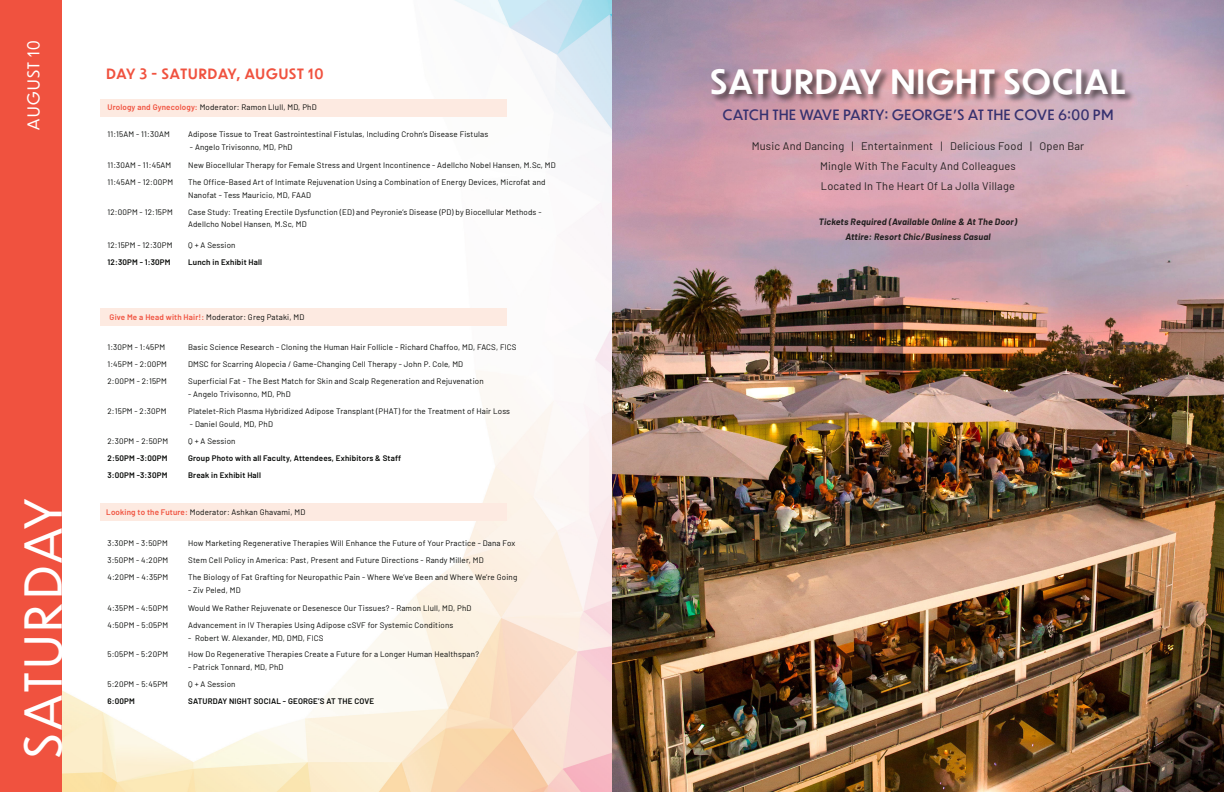
<style>
.page{position:relative;width:1224px;height:792px;background:#fff}
.page>*{position:absolute;margin:0;border:0;box-sizing:border-box;transform-origin:0 0}
.t1{font:50px "Dunbar Low";letter-spacing:.09em;color:#fff}
.t2{font:500 33px "Dunbar Tall";letter-spacing:.05em;color:#fff}
.t3{font:16px "Dunbar Tall";letter-spacing:.095em;color:#fff}
.t4{font:14px "Dunbar Low";letter-spacing:.05em;color:#36316f}
.t5{font:500 14px "Dunbar Tall";letter-spacing:.07em;color:#f0523f}
.t6{font:11px "Barlow";letter-spacing:.02em;color:#231f20}
.t7{font:italic 700 9px "Barlow";letter-spacing:.02em;color:#231f20}
.t8{font:8px/13px "Barlow";letter-spacing:.02em;color:#050705}
.t9{font:600 8px "Barlow";letter-spacing:.02em;color:#050705}
.s1{font-weight:600;color:#f0523f}
</style>
<div class="page">
<img style="left:62px;top:0;width:1162px;height:792px">
<div style="left:0;top:0;width:62px;height:792px;background:#f0523f"></div>
<div style="left:711px;top:67px;width:424px;height:37px;background:#231f20;opacity:.75"></div>
<div style="left:100px;top:99px;width:407px;height:18px;background:#fdeae1"></div>
<div style="left:100px;top:308px;width:407px;height:17px;background:#fdeae1"></div>
<div style="left:100px;top:503px;width:407px;height:18px;background:#fdeae1"></div>
<p class="t3" style="left:22px;top:130px;width:91px;rotate:-90deg">AUGUST 10</p>
<p class="t1" style="left:7px;top:758px;width:261px;rotate:-90deg">SATURDAY</p>
<p class="t5" style="left:106px;top:63px;width:219px">DAY 3 - SATURDAY, AUGUST 10</p>
<p class="t8" style="left:107px;top:100px;width:211px"><span class="s1">Urology and Gynecology:</span> Moderator: Ramon Llull, MD, PhD</p>
<p class="t8" style="left:107px;top:127px;width:64px">11:15AM - 11:30AM</p>
<p class="t8" style="left:107px;top:158px;width:65px">11:30AM - 11:45AM</p>
<p class="t8" style="left:107px;top:175px;width:67px">11:45AM - 12:00PM</p>
<p class="t8" style="left:107px;top:205px;width:67px">12:00PM - 12:15PM</p>
<p class="t8" style="left:107px;top:238px;width:66px">12:15PM - 12:30PM</p>
<p class="t9" style="left:107px;top:256px;width:65px">12:30PM - 1:30PM</p>
<p class="t8" style="left:188px;top:127px;width:302px">Adipose Tissue to Treat Gastrointestinal Fistulas, Including Crohn’s Disease Fistulas</p>
<p class="t8" style="left:190px;top:140px;width:104px">- Angelo Trivisonno, MD, PhD</p>
<p class="t8" style="left:188px;top:158px;width:369px">New Biocellular Therapy for Female Stress and Urgent Incontinence - Adellcho Nobel Hansen, M.Sc, MD</p>
<p class="t8" style="left:188px;top:175px;width:359px">The Office-Based Art of Intimate Rejuvenation Using a Combination of Energy Devices, Microfat and<br>Nanofat - Tess Mauricio, MD, FAAD</p>
<p class="t8" style="left:188px;top:205px;width:355px;line-height:12px">Case Study: Treating Erectile Dysfunction (ED) and Peyronie’s Disease (PD) by Biocellular Methods -<br>Adellcho Nobel Hansen, M.Sc, MD</p>
<p class="t8" style="left:188px;top:238px;width:49px">Q + A Session</p>
<p class="t9" style="left:188px;top:256px;width:76px">Lunch in Exhibit Hall</p>
<p class="t8" style="left:110px;top:310px;width:196px"><span class="s1">Give Me a Head with Hair!:</span> Moderator: Greg Pataki, MD</p>
<p class="t8" style="left:107px;top:340px;width:59px">1:30PM - 1:45PM</p>
<p class="t8" style="left:107px;top:357px;width:61px">1:45PM - 2:00PM</p>
<p class="t8" style="left:107px;top:374px;width:61px">2:00PM - 2:15PM</p>
<p class="t8" style="left:107px;top:404px;width:61px">2:15PM - 2:30PM</p>
<p class="t8" style="left:107px;top:434px;width:62px">2:30PM - 2:50PM</p>
<p class="t9" style="left:107px;top:452px;width:62px">2:50PM -3:00PM</p>
<p class="t9" style="left:107px;top:469px;width:61px">3:00PM -3:30PM</p>
<p class="t8" style="left:188px;top:340px;width:330px">Basic Science Research - Cloning the Human Hair Follicle - Richard Chaffoo, MD, FACS, FICS</p>
<p class="t8" style="left:188px;top:357px;width:276px">DMSC for Scarring Alopecia / Game-Changing Cell Therapy - John P. Cole, MD</p>
<p class="t8" style="left:188px;top:374px;width:297px">Superficial Fat - The Best Match for Skin and Scalp Regeneration and Rejuvenation</p>
<p class="t8" style="left:188px;top:387px;width:104px">- Angelo Trivisonno, MD, PhD</p>
<p class="t8" style="left:188px;top:404px;width:323px">Platelet-Rich Plasma Hybridized Adipose Transplant (PHAT) for the Treatment of Hair Loss</p>
<p class="t8" style="left:190px;top:417px;width:85px">- Daniel Gould, MD, PhD</p>
<p class="t8" style="left:188px;top:434px;width:49px">Q + A Session</p>
<p class="t9" style="left:188px;top:452px;width:215px">Group Photo with all Faculty, Attendees, Exhibitors &amp; Staff</p>
<p class="t9" style="left:188px;top:469px;width:74px">Break in Exhibit Hall</p>
<p class="t8" style="left:106px;top:505px;width:201px"><span class="s1">Looking to the Future:</span> Moderator: Ashkan Ghavami, MD</p>
<p class="t8" style="left:107px;top:536px;width:62px">3:30PM - 3:50PM</p>
<p class="t8" style="left:107px;top:553px;width:62px">3:50PM - 4:20PM</p>
<p class="t8" style="left:107px;top:570px;width:62px">4:20PM - 4:35PM</p>
<p class="t8" style="left:107px;top:601px;width:62px">4:35PM - 4:50PM</p>
<p class="t8" style="left:107px;top:618px;width:62px">4:50PM - 5:05PM</p>
<p class="t8" style="left:107px;top:647px;width:62px">5:05PM - 5:20PM</p>
<p class="t8" style="left:107px;top:677px;width:62px">5:20PM - 5:45PM</p>
<p class="t9" style="left:107px;top:695px;width:29px">6:00PM</p>
<p class="t8" style="left:188px;top:536px;width:329px">How Marketing Regenerative Therapies Will Enhance the Future of Your Practice - Dana Fox</p>
<p class="t8" style="left:188px;top:553px;width:297px">Stem Cell Policy in America: Past, Present and Future Directions - Randy Miller, MD</p>
<p class="t8" style="left:188px;top:570px;width:331px">The Biology of Fat Grafting for Neuropathic Pain - Where We’ve Been and Where We’re Going</p>
<p class="t8" style="left:188px;top:583px;width:54px">- Ziv Peled, MD</p>
<p class="t8" style="left:188px;top:601px;width:285px">Would We Rather Rejuvenate or Desenesce Our Tissues? - Ramon Llull, MD, PhD</p>
<p class="t8" style="left:188px;top:618px;width:267px">Advancement in IV Therapies Using Adipose cSVF for Systemic Conditions</p>
<p class="t8" style="left:188px;top:631px;width:137px">- Robert W. Alexander, MD, DMD, FICS</p>
<p class="t8" style="left:188px;top:647px;width:292px">How Do Regenerative Therapies Create a Future for a Longer Human Healthspan?</p>
<p class="t8" style="left:188px;top:660px;width:97px">- Patrick Tonnard, MD, PhD</p>
<p class="t8" style="left:188px;top:677px;width:49px">Q + A Session</p>
<p class="t9" style="left:188px;top:695px;width:187px">SATURDAY NIGHT SOCIAL - GEORGE’S AT THE COVE</p>
<p class="t2" style="left:711px;top:57px;width:416px">SATURDAY NIGHT SOCIAL</p>
<p class="t4" style="left:723px;top:105px;width:392px">CATCH THE WAVE PARTY: GEORGE’S AT THE COVE 6:00 PM</p>
<p class="t6" style="left:752px;top:138px;width:334px">Music And Dancing | Entertainment | Delicious Food | Open Bar</p>
<p class="t6" style="left:820px;top:158px;width:197px">Mingle With The Faculty And Colleagues</p>
<p class="t6" style="left:821px;top:178px;width:196px">Located In The Heart Of La Jolla Village</p>
<p class="t7" style="left:819px;top:215px;width:200px">Tickets Required (Available Online &amp; At The Door)</p>
<p class="t7" style="left:845px;top:230px;width:147px">Attire: Resort Chic/Business Casual</p>
</div>
